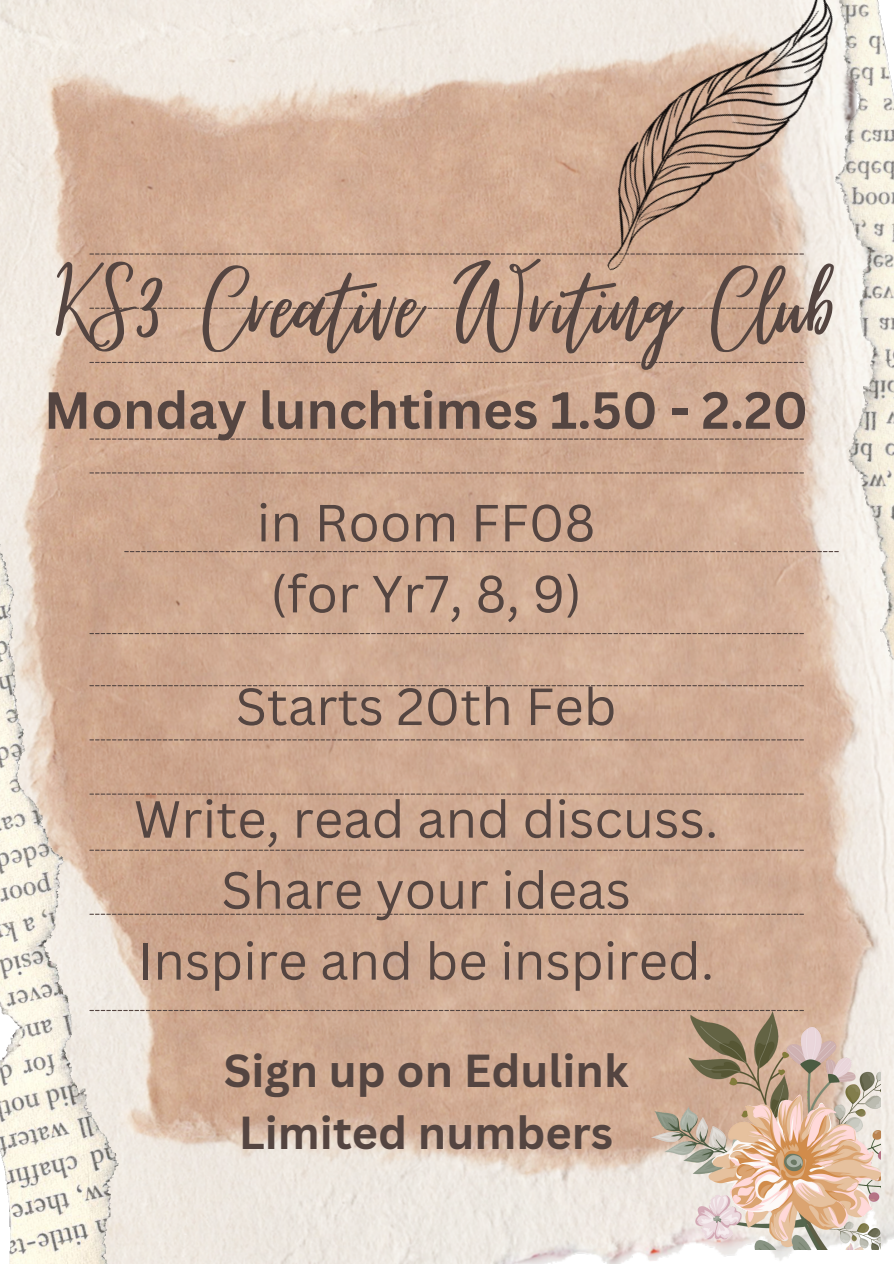
<style>
.page{position:relative;width:894px;height:1264px;background:#fff}
.page>*{position:absolute;margin:0;border:0;box-sizing:border-box;transform-origin:0 0}
.t1{font:136.65px "Virtual";color:#544541}
.t2{font:51px/70.9px "Canva Sans";color:#544541}
.t3{font:700 51px "Canva Sans";color:#544541}
.t4{font:700 45px/61.9px "Canva Sans";color:#544541;text-align:center}
</style>
<div class="page">
<img style="left:0;top:0;width:893px;height:1263px">
<svg style="left:89px;top:472px;width:620px;height:1px"></svg>
<svg style="left:126px;top:551px;width:583px;height:1px"></svg>
<svg style="left:126px;top:849px;width:677px;height:1px"></svg>
<svg style="left:89px;top:253px;width:448px;height:1px"></svg>
<svg style="left:89px;top:308px;width:620px;height:1px"></svg>
<svg style="left:126px;top:633px;width:583px;height:1px"></svg>
<svg style="left:89px;top:362px;width:620px;height:1px"></svg>
<svg style="left:126px;top:685px;width:583px;height:1px"></svg>
<svg style="left:126px;top:913px;width:677px;height:1px"></svg>
<svg style="left:89px;top:438px;width:620px;height:1px"></svg>
<svg style="left:126px;top:739px;width:677px;height:1px"></svg>
<svg style="left:126px;top:793px;width:677px;height:1px"></svg>
<svg style="left:126px;top:1009px;width:677px;height:2px"></svg>
<img style="left:651px;top:1011px;width:229px;height:238px">
<img style="left:709px;top:271px;width:184px;height:415px">
<img style="left:0;top:526px;width:126px;height:737px">
<img style="left:537px;top:0;width:356px;height:271px">
<h1 class="t1" style="left:58px;top:232px;width:780px">KS3 Creative Writing Club</h1>
<p class="t3" style="left:44px;top:374px;width:765px">Monday lunchtimes 1.50 - 2.20</p>
<p class="t2" style="left:257px;top:486px;width:340px">in Room FF08 (for Yr7, 8, 9)</p>
<p class="t2" style="left:235px;top:669px;width:382px">Starts 20th Feb</p>
<p class="t2" style="left:134px;top:782px;width:586px;text-align:center">Write, read and discuss.<br>Share your ideas<br>Inspire and be inspired.</p>
<p class="t4" style="left:224px;top:1038px;width:406px">Sign up on Edulink<br>Limited numbers</p>
</div>
